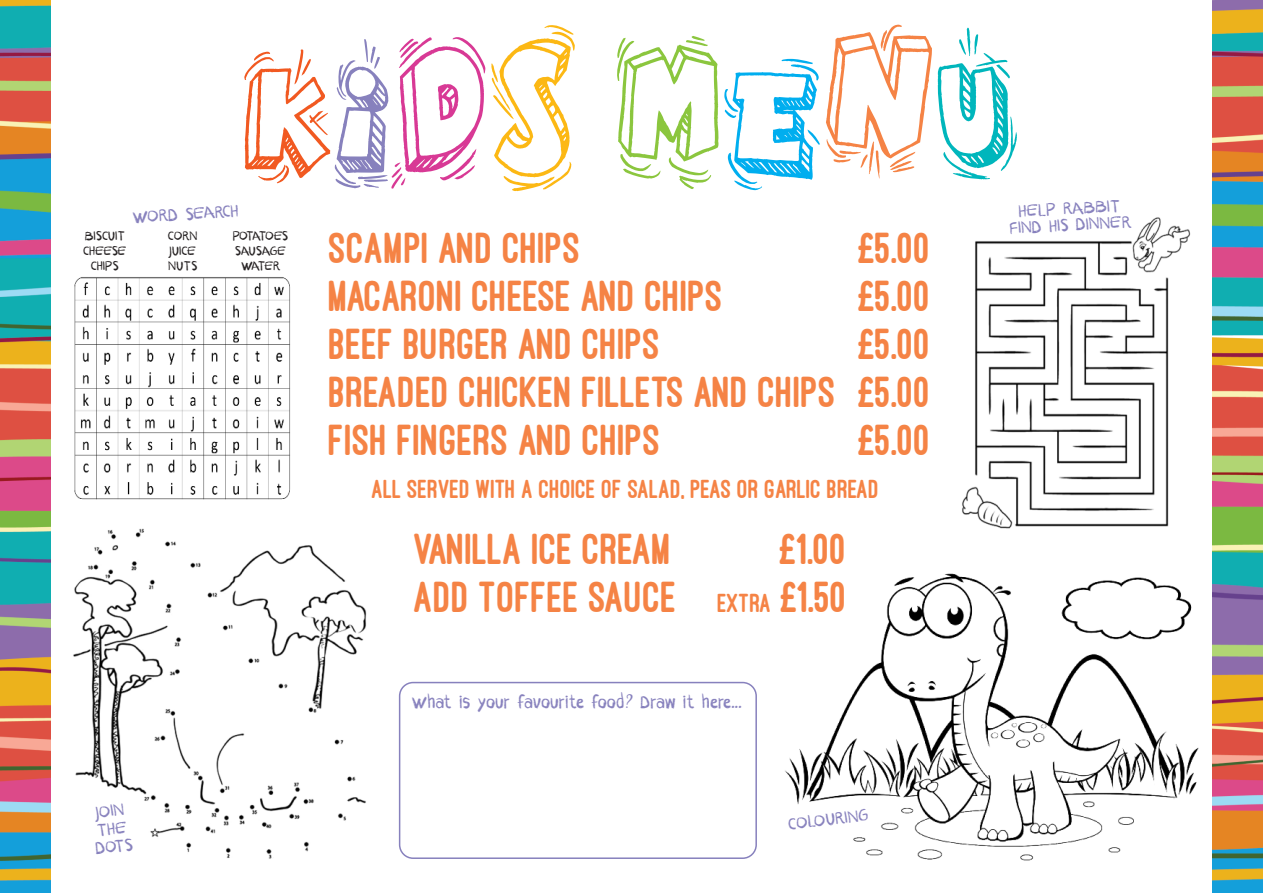
<style>
.page{position:relative;width:1263px;height:893px;background:#fff}
.page>*{position:absolute;margin:0;border:0;box-sizing:border-box;transform-origin:0 0}
.t1{font:86.4px "Good Morning";color:#f15921}
.t2{font:800 45px/48px "Ostrich Sans";color:#f58345;text-align:justify}
.t3{font:800 27px "Ostrich Sans";color:#f58345}
.t4{font:18px/18px "CF Crayons";color:#8781bd}
.t5{font:13.5px/15px "CF Crayons";color:#231f20;text-align:center}
.t6{font:13.5px/15px "CF Crayons";letter-spacing:-.065em;color:#231f20;text-align:center}
.s1{color:#8781bd}
.s2{color:#d83995}
.s3{color:#fcb814}
.s4{color:#8bc63e}
.s5{color:#00aeef}
.s6{color:#f58345}
.s7{color:#00b6bc}
.s8{font-size:27px}
.s9{font-family:"Black Jack"}
</style>
<div class="page">
<img style="left:0;top:0;width:1263px;height:893px">
<div style="left:51px;top:0;width:1161px;height:893px;background:#fff"></div>
<img style="left:785px;top:573px;width:414px;height:288px">
<img style="left:73px;top:528px;width:294px;height:331px">
<img style="left:74px;top:277px;width:217px;height:223px">
<img style="left:962px;top:217px;width:229px;height:312px">
<svg style="left:399px;top:682px;width:358px;height:177px"></svg>
<h1 class="t1" style="left:242px;top:65px;width:780px">K<span class="s1">I</span><span class="s2">D</span><span class="s3">S</span> <span class="s4">M</span><span class="s5">E</span><span class="s6">N</span><span class="s7">U</span></h1>
<p class="t4" style="left:1008px;top:205px;width:123px;line-height:16.5px;text-align:center;rotate:-3deg">HELP RABBIT<br>FIND HIS DINNER</p>
<p class="t4" style="left:131px;top:210px;width:108px;rotate:-4deg">WORD SEARCH</p>
<p class="t5" style="left:83px;top:229px;width:45px">BISCUIT<br>CHEESE<br>CHIPS</p>
<p class="t5" style="left:168px;top:229px;width:31px;text-align:left">CORN<br>JUICE<br>NUTS</p>
<p class="t6" style="left:233px;top:229px;width:57px">POTATOES<br>SAUSAGE<br>WATER</p>
<p class="t2" style="left:329px;top:223px;width:254px">SCAMPI AND CHIPS</p>
<p class="t2" style="left:859px;top:223px;width:74px">£5.00</p>
<p class="t2" style="left:329px;top:271px;width:396px">MACARONI CHEESE AND CHIPS</p>
<p class="t2" style="left:859px;top:271px;width:74px">£5.00</p>
<p class="t2" style="left:329px;top:319px;width:333px">BEEF BURGER AND CHIPS</p>
<p class="t2" style="left:329px;top:319px;width:603px;text-indent:530px">£5.00<br>BREADED CHICKEN FILLETS AND CHIPS £5.00<br>FISH FINGERS AND CHIPS</p>
<p class="t2" style="left:859px;top:415px;width:74px">£5.00</p>
<p class="t3" style="left:372px;top:473px;width:509px">ALL SERVED WITH A CHOICE OF SALAD, PEAS OR GARLIC BREAD</p>
<p class="t2" style="left:414px;top:525px;width:260px">VANILLA ICE CREAM</p>
<p class="t2" style="left:414px;top:525px;width:435px;text-align:right">£1.00<br>ADD TOFFEE SAUCE <span class="s8">EXTRA</span> £1.50</p>
<p class="t4" style="left:411px;top:695px;width:333px">WHAT IS YOUR FAVOURITE FOOD<span class="s9">?</span> DRAW IT HERE...</p>
<p class="t4" style="left:90px;top:806px;width:39px;rotate:-7deg">JOIN<br>THE<br>DOTS</p>
<p class="t4" style="left:787px;top:817px;width:82px;rotate:-7deg">COLOURING</p>
</div>
